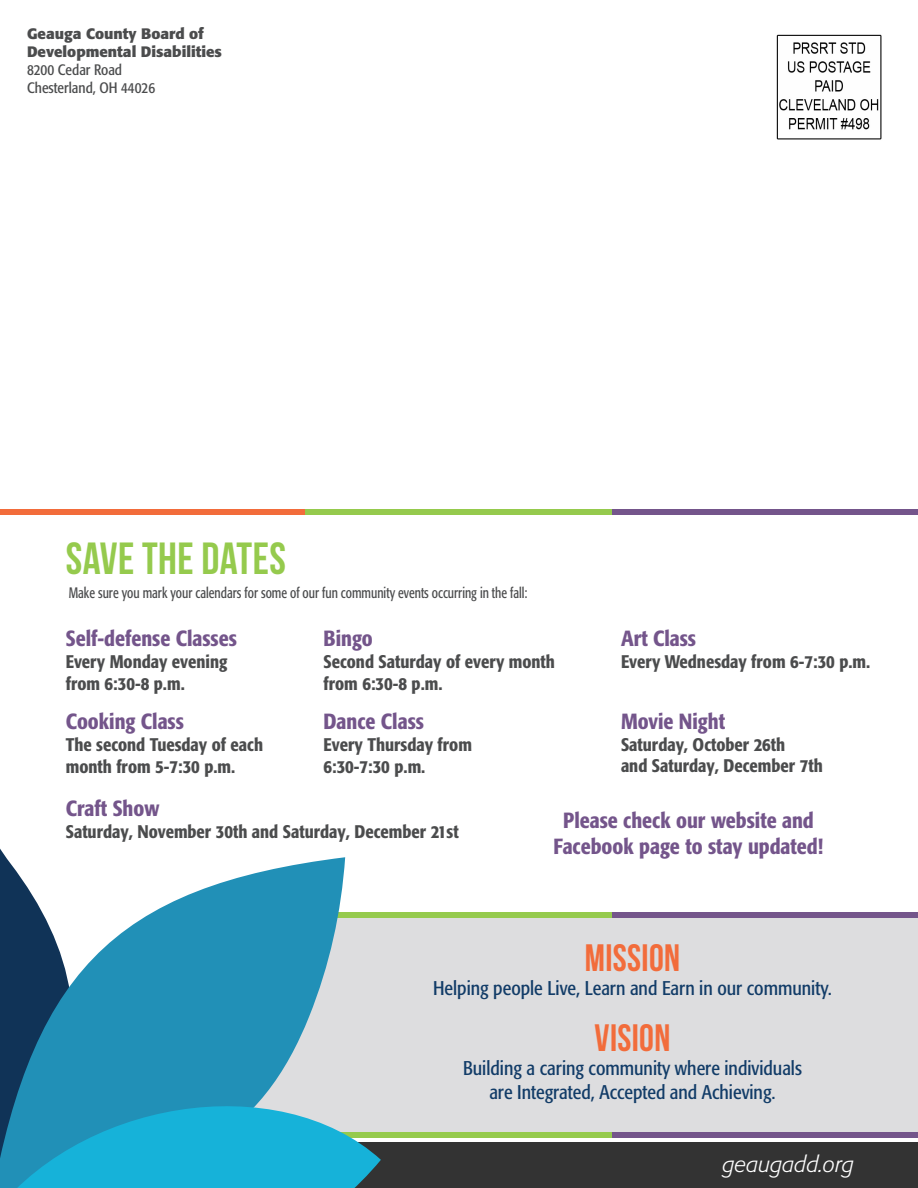
<style>
.page{position:relative;width:918px;height:1188px;background:#fff}
.page>*{position:absolute;margin:0;border:0;box-sizing:border-box;transform-origin:0 0}
.t1{font:700 45px "Bebas Neue";letter-spacing:.01em;color:#95ca4d}
.t2{font:700 38.1px "Bebas Neue";letter-spacing:.01em;color:#f26c3b}
.t3{font:italic 300 22.2px "Formata";color:#fff}
.Date{font:500 condensed 21.75px/26.1px "Formata";color:#74558b;text-align:center}
.t4{font:condensed 19.65px/23.5px "Formata";color:#123c68;text-align:center}
.Event{font:500 condensed 18.15px/21.8px "Formata";color:#4b4c4d}
.Copy{font:condensed 15px "Formata";color:#4b4c4d;scale:.87 1}
.Copy-2{font:700 15px "Formata";color:#4b4c4d}
.Copy-3{font:condensed 15px "Formata";color:#4b4c4d}
</style>
<div class="page">
<div style="left:0;top:1143px;width:918px;height:45px;background:#333"></div>
<img style="left:776px;top:34px;width:106px;height:106px">
<div style="left:0;top:510px;width:306px;height:5px;background:#f26c3b"></div>
<div style="left:306px;top:510px;width:306px;height:5px;background:#95ca4d"></div>
<div style="left:612px;top:510px;width:306px;height:5px;background:#74558b"></div>
<div style="left:345px;top:918px;width:573px;height:214px;background:#dddddf"></div>
<div style="left:306px;top:913px;width:306px;height:5px;background:#95ca4d"></div>
<div style="left:612px;top:913px;width:306px;height:5px;background:#74558b"></div>
<div style="left:306px;top:1132px;width:306px;height:6px;background:#95ca4d"></div>
<div style="left:612px;top:1132px;width:306px;height:6px;background:#74558b"></div>
<svg style="left:0;top:857px;width:345px;height:210px;fill:#2190b7"></svg>
<svg style="left:0;top:1067px;width:381px;height:121px;background:#36a7c8"></svg>
<p class="Copy-2" style="left:27px;top:24px;width:178px">Geauga County Board of</p>
<p class="Copy-2" style="left:27px;top:42px;width:197px">Developmental Disabilities</p>
<p class="Copy-3" style="left:27px;top:61px;width:97px">8200 Cedar Road</p>
<p class="Copy-3" style="left:27px;top:79px;width:130px">Chesterland, OH 44026</p>
<p class="t1" style="left:66px;top:534px;width:222px">SAVE THE DATES</p>
<p class="Copy" style="left:69px;top:584px;width:529px">Make sure you mark your calendars for some of our fun community events occurring in the fall:</p>
<p class="Date" style="left:66px;top:625px;width:173px">Self-defense Classes</p>
<p class="Event" style="left:66px;top:651px;width:163px">Every Monday evening from 6:30-8 p.m.</p>
<p class="Date" style="left:324px;top:625px;width:51px">Bingo</p>
<p class="Event" style="left:324px;top:651px;width:233px">Second Saturday of every month from 6:30-8 p.m.</p>
<p class="Date" style="left:66px;top:708px;width:120px">Cooking Class</p>
<p class="Event" style="left:66px;top:734px;width:199px">The second Tuesday of each month from 5-7:30 p.m.</p>
<p class="Date" style="left:324px;top:708px;width:102px">Dance Class</p>
<p class="Event" style="left:324px;top:734px;width:150px">Every Thursday from<br>6:30-7:30 p.m.</p>
<p class="Date" style="left:621px;top:625px;width:77px">Art Class</p>
<p class="Event" style="left:621px;top:651px;width:251px">Every Wednesday from 6-7:30 p.m.</p>
<p class="Date" style="left:621px;top:708px;width:106px">Movie Night</p>
<p class="Event" style="left:621px;top:734px;width:166px">Saturday, October 26th</p>
<p class="Event" style="left:621px;top:755px;width:203px">and Saturday, December 7th</p>
<p class="Date" style="left:66px;top:795px;width:95px">Craft Show</p>
<p class="Event" style="left:66px;top:820px;width:394px">Saturday, November 30th and Saturday, December 21st</p>
<p class="Date" style="left:554px;top:807px;width:271px">Please check our website and<br>Facebook page to stay updated!</p>
<p class="t2" style="left:585px;top:937px;width:97px">MISSION</p>
<p class="t4" style="left:433px;top:976px;width:400px">Helping people Live, Learn and Earn in our community.</p>
<p class="t2" style="left:595px;top:1017px;width:77px">VISION</p>
<p class="t4" style="left:463px;top:1056px;width:340px">Building a caring community where individuals are Integrated, Accepted and Achieving.</p>
<p class="t3" style="left:723px;top:1151px;width:133px">geaugadd.org</p>
</div>
